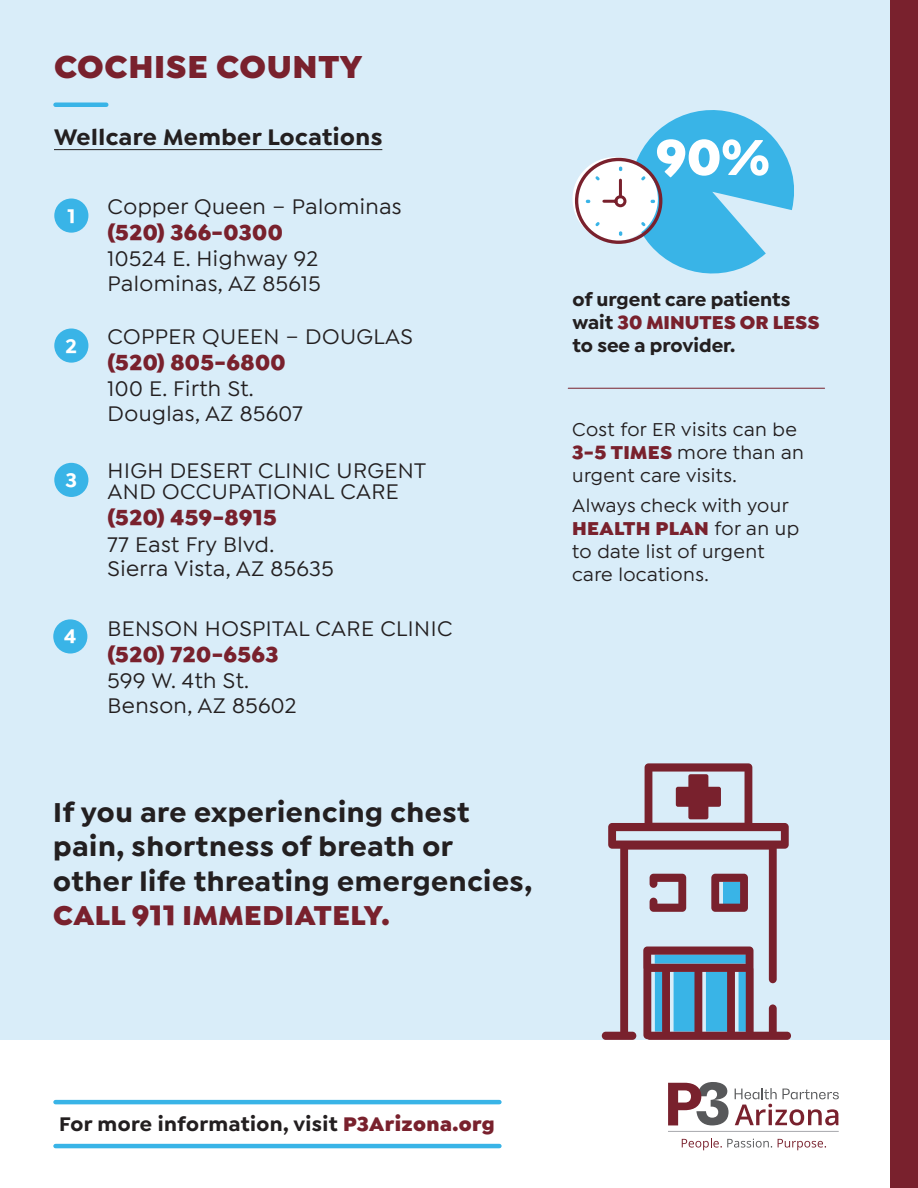
<style>
.page{position:relative;width:918px;height:1188px;background:#fff}
.page>*{position:absolute;margin:0;border:0;box-sizing:border-box;transform-origin:0 0}
.t1{font:900 51.45px "Isidora Sans";color:#fff}
.t2{font:900 33.9px "Isidora Sans";letter-spacing:.02em;color:#79212d}
.t3{font:700 29.1px/34.2px "Isidora Sans";letter-spacing:.02em;color:#231f20}
.t4{font:700 24px "Isidora Sans";letter-spacing:.02em;color:#231f20}
.t5{font:500 22.5px/26.2px "Isidora Sans";letter-spacing:.02em;color:#231f20}
.t6{font:900 22.5px "Isidora Sans";letter-spacing:.02em;color:#79212d}
.t7{font:700 21px "Isidora Sans";letter-spacing:.02em;color:#231f20}
.t8{font:700 20.55px "Isidora Sans";color:#fff}
.t9{font:500 19.8px/23.1px "Isidora Sans";letter-spacing:.02em;color:#231f20}
.t10{font:700 19.8px/23.1px "Isidora Sans";color:#231f20}
.s1{font-weight:900;color:#79212d}
</style>
<div class="page">
<div style="left:0;top:0;width:918px;height:1040px;background:#d9edf9"></div>
<svg style="left:602px;top:763px;width:187px;height:277px"></svg>
<svg style="left:650px;top:874px;width:36px;height:38px"></svg>
<svg style="left:711px;top:874px;width:37px;height:38px"></svg>
<svg style="left:676px;top:774px;width:45px;height:45px"></svg>
<svg style="left:573px;top:157px;width:85px;height:84px"></svg>
<svg style="left:586px;top:110px;width:208px;height:164px"></svg>
<div style="left:575px;top:158px;width:87px;height:86px;border:3px solid #79212d;border-radius:50%"></div>
<hr style="left:568px;top:388px;width:257px;height:1px;background:#79212d">
<div style="left:891px;top:0;width:27px;height:1188px;background:#79212d"></div>
<div style="left:54px;top:199px;width:34px;height:34px;background:#39b4e7;border-radius:50%"></div>
<div style="left:54px;top:329px;width:34px;height:34px;background:#39b4e7;border-radius:50%"></div>
<div style="left:53px;top:619px;width:34px;height:35px;background:#39b4e7;border-radius:50%"></div>
<div style="left:54px;top:463px;width:34px;height:34px;background:#39b4e7;border-radius:50%"></div>
<hr style="left:56px;top:1144px;width:443px;height:4px;background:#39b4e7">
<hr style="left:56px;top:1100px;width:443px;height:4px;background:#39b4e7">
<svg style="left:668px;top:1082px;width:61px;height:43px"></svg>
<svg style="left:735px;top:1088px;width:104px;height:37px"></svg>
<hr style="left:668px;top:1131px;width:171px;height:1px;background:#a8a9ad">
<svg style="left:682px;top:1138px;width:90px;height:12px"></svg>
<svg style="left:778px;top:1139px;width:48px;height:11px"></svg>
<hr style="left:54px;top:149px;width:328px;height:1px;background:#231f20">
<hr style="left:56px;top:103px;width:50px;height:4px;background:#39b4e7">
<p class="t2" style="left:54px;top:45px;width:310px">COCHISE COUNTY</p>
<p class="t4" style="left:54px;top:122px;width:330px">Wellcare Member Locations</p>
<p class="t8" style="left:67px;top:203px;width:10px">1</p>
<p class="t5" style="left:108px;top:193px;width:296px">Copper Queen – Palominas</p>
<p class="t6" style="left:108px;top:218px;width:177px">(520) 366-0300</p>
<p class="t5" style="left:108px;top:246px;width:212px">10524 E. Highway 92</p>
<p class="t5" style="left:108px;top:270px;width:215px">Palominas, AZ 85615</p>
<p class="t8" style="left:66px;top:333px;width:13px">2</p>
<p class="t5" style="left:108px;top:323px;width:307px">COPPER QUEEN – DOUGLAS</p>
<p class="t6" style="left:108px;top:348px;width:180px">(520) 805-6800</p>
<p class="t5" style="left:108px;top:376px;width:148px">100 E. Firth St.</p>
<p class="t5" style="left:108px;top:400px;width:197px">Douglas, AZ 85607</p>
<p class="t8" style="left:66px;top:467px;width:13px">3</p>
<p class="t5" style="left:108px;top:460px;width:320px;line-height:21px">HIGH DESERT CLINIC URGENT<br>AND OCCUPATIONAL CARE</p>
<p class="t6" style="left:108px;top:504px;width:171px">(520) 459-8915</p>
<p class="t5" style="left:108px;top:531px;width:168px">77 East Fry Blvd.</p>
<p class="t5" style="left:108px;top:556px;width:228px">Sierra Vista, AZ 85635</p>
<p class="t8" style="left:64px;top:624px;width:14px">4</p>
<p class="t5" style="left:108px;top:615px;width:346px">BENSON HOSPITAL CARE CLINIC <span class="s1">(520) 720-6563</span></p>
<p class="t5" style="left:108px;top:668px;width:143px">599 W. 4th St.</p>
<p class="t5" style="left:108px;top:692px;width:191px">Benson, AZ 85602</p>
<p class="t3" style="left:53px;top:795px;width:481px">If you are experiencing chest pain, shortness of breath or other life threating emergencies,<br><span class="s1">CALL 911 IMMEDIATELY.</span></p>
<p class="t1" style="left:656px;top:124px;width:115px">90%</p>
<p class="t10" style="left:573px;top:288px;width:249px">of urgent care patients wait <span class="s1">30 MINUTES OR LESS</span></p>
<p class="t10" style="left:573px;top:334px;width:164px">to see a provider.</p>
<p class="t9" style="left:572px;top:418px;width:233px">Cost for ER visits can be<br><span class="s1">3-5 TIMES</span> more than an urgent care visits.</p>
<p class="t9" style="left:572px;top:494px;width:229px">Always check with your<br><span class="s1">HEALTH PLAN</span> for an up to date list of urgent care locations.</p>
<p class="t7" style="left:59px;top:1111px;width:437px">For more information, visit <span class="s1">P3Arizona.org</span></p>
</div>
